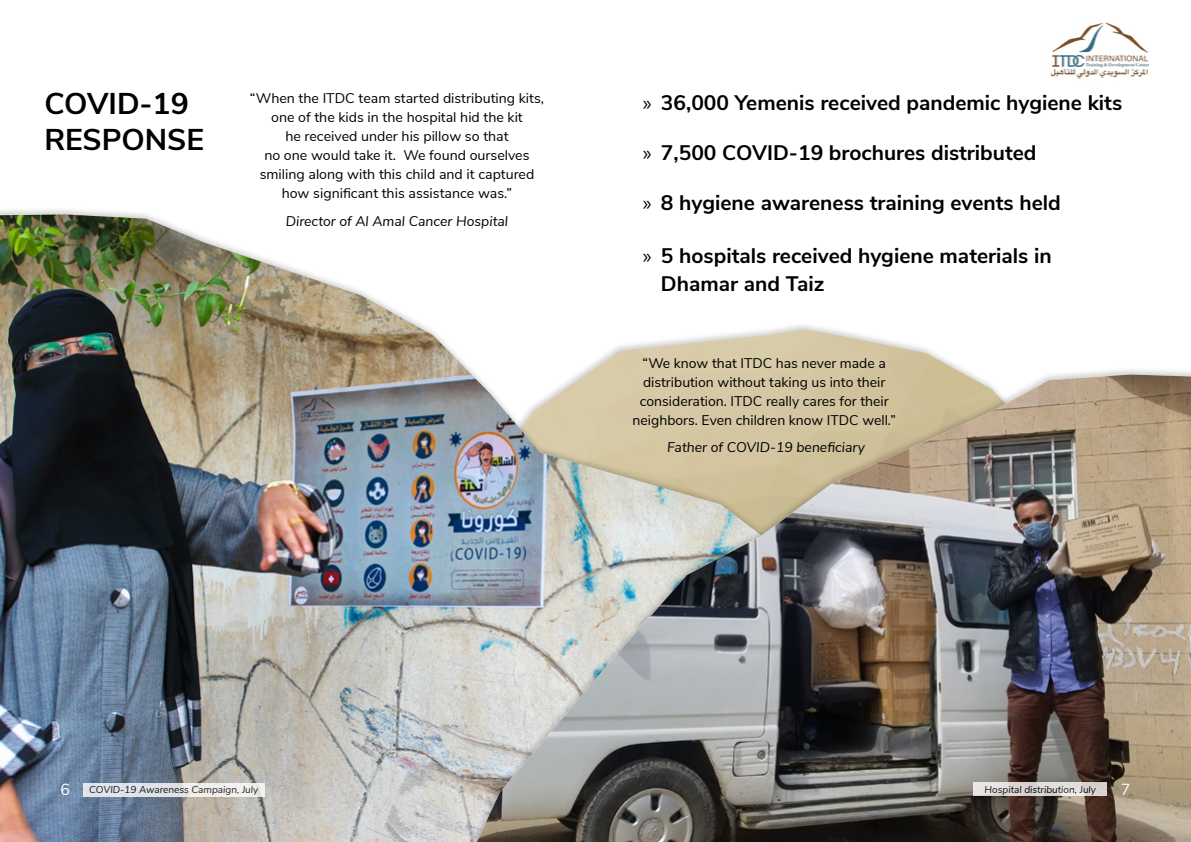
<style>
.page{position:relative;width:1191px;height:842px;background:#fff}
.page>*{position:absolute;margin:0;border:0;box-sizing:border-box;transform-origin:0 0}
.t1{font:700 30px/36px "Nunito Sans";color:#000}
.t2{font:700 21px/28px "Nunito Sans";color:#000}
.t3{font:16px "Nunito Sans";color:#fff}
.t4{font:14px/19px "Nunito Sans";color:#000;text-align:center}
.t5{font:italic 14px "Nunito Sans";color:#000}
.t6{font:italic 10px "Nunito Sans";color:#000}
.s1{font-family:"Myriad Pro";font-weight:400}
</style>
<div class="page">
<img style="left:0;top:214px;width:885px;height:628px">
<div style="left:72px;top:367px;width:1119px;height:475px;background:#000;opacity:.18"></div>
<img style="left:477px;top:374px;width:714px;height:468px">
<img style="left:1050px;top:22px;width:100px;height:57px">
<svg style="left:83px;top:783px;width:181px;height:13px;fill:#e2e6eb"></svg>
<svg style="left:973px;top:783px;width:134px;height:13px;background:#dedbd9"></svg>
<h1 class="t1" style="left:44px;top:83px;width:161px">COVID-19<br>RESPONSE</h1>
<p class="t4" style="left:250px;top:88px;width:295px">“When the ITDC team started distributing kits, one of the kids in the hospital hid the kit<br>he received under his pillow so that<br>no one would take it. We found ourselves smiling along with this child and it captured how significant this assistance was.”</p>
<p class="t5" style="left:286px;top:211px;width:224px">Director of Al Amal Cancer Hospital</p>
<h2 class="t2" style="left:643px;top:87px;width:481px"><span class="s1">»</span> 36,000 Yemenis received pandemic hygiene kits</h2>
<h2 class="t2" style="left:643px;top:137px;width:395px"><span class="s1">»</span> 7,500 COVID-19 brochures distributed</h2>
<h2 class="t2" style="left:643px;top:187px;width:419px"><span class="s1">»</span> 8 hygiene awareness training events held</h2>
<h2 class="t2" style="left:661px;top:240px;width:392px;text-indent:-18px"><span class="s1">»</span> 5 hospitals received hygiene materials in<br>Dhamar and Taiz</h2>
<p class="t4" style="left:632px;top:353px;width:265px">“We know that ITDC has never made a distribution without taking us into their consideration. ITDC really cares for their neighbors. Even children know ITDC well.”</p>
<p class="t5" style="left:667px;top:437px;width:199px">Father of COVID-19 beneficiary</p>
<p class="t3" style="left:61px;top:778px;width:11px">6</p>
<p class="t3" style="left:1120px;top:778px;width:11px">7</p>
<p class="t6" style="left:89px;top:782px;width:170px">COVID-19 Awareness Campaign, July</p>
<p class="t6" style="left:984px;top:782px;width:113px">Hospital distribution, July</p>
</div>
